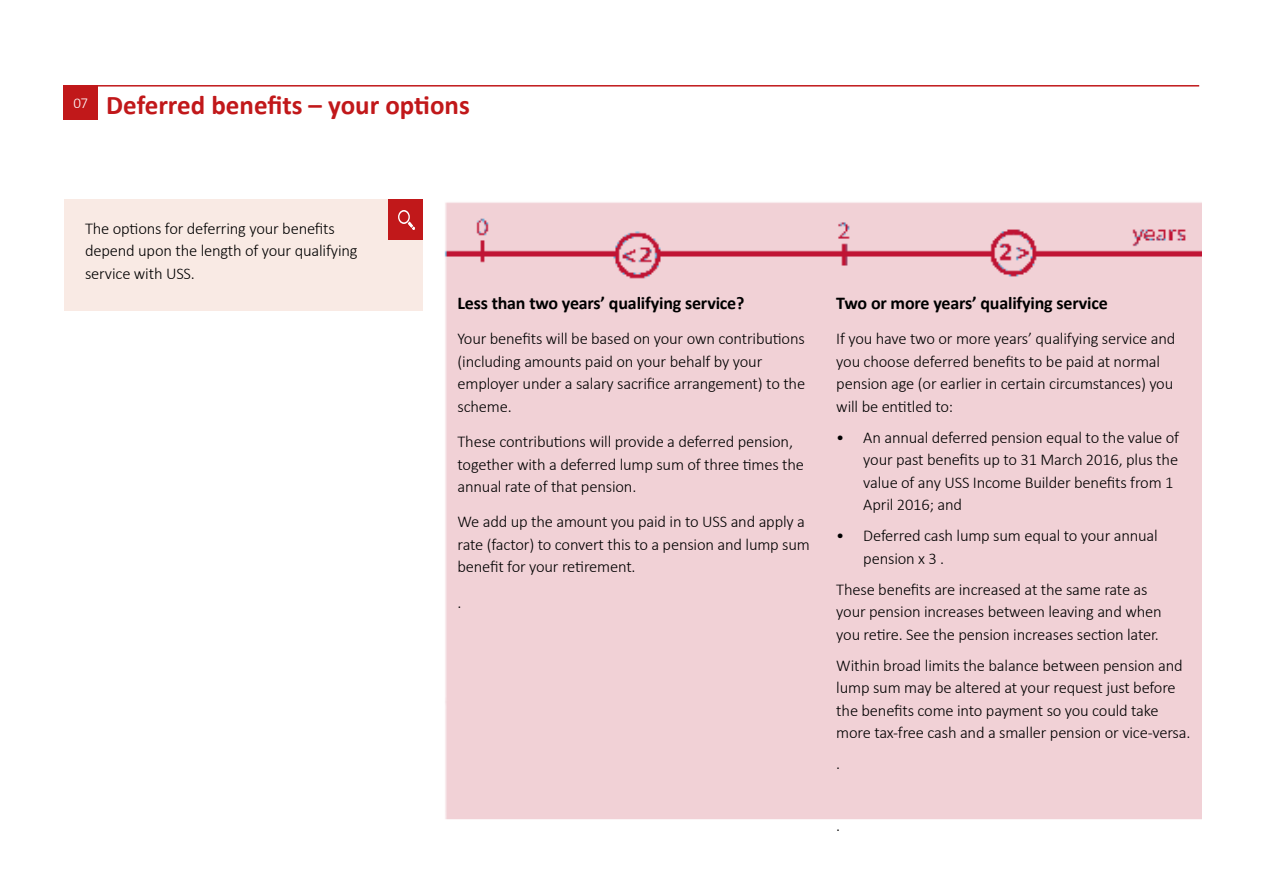
<style>
.page{position:relative;width:1263px;height:893px;background:#fff}
.page>*{position:absolute;margin:0;border:0;box-sizing:border-box;transform-origin:0 0}
.t1{font:700 27px "Calibri";color:#c1181a}
.t2{font:700 18px "Calibri";letter-spacing:-.01em;color:#000}
.t3{font:300 16.5px/22.5px "Calibri";letter-spacing:-.01em;color:#000}
</style>
<div class="page">
<div style="left:64px;top:85px;width:34px;height:34px;background:#c1181a"></div>
<hr style="left:64px;top:85px;width:1135px;height:2px;background:#c1181a">
<div style="left:444px;top:202px;width:757px;height:618px;background:#f1d1d6"></div>
<div style="left:64px;top:200px;width:358px;height:111px;background:#f9eae4"></div>
<div style="left:388px;top:200px;width:34px;height:40px;background:#c1181a"></div>
<svg style="left:398px;top:210px;width:17px;height:20px"></svg>
<h1 class="t1" style="left:73px;top:86px;width:398px"><sup>07</sup> Deferred benefits – your options</h1>
<p class="t3" style="left:85px;top:217px;width:274px">The options for deferring your benefits depend upon the length of your qualifying service with USS.</p>
<p class="t2" style="left:457px;top:290px;width:288px">Less than two years’ qualifying service?</p>
<p class="t3" style="left:457px;top:327px;width:349px">Your benefits will be based on your own contributions (including amounts paid on your behalf by your employer under a salary sacrifice arrangement) to the scheme.</p>
<p class="t3" style="left:457px;top:430px;width:348px">These contributions will provide a deferred pension, together with a deferred lump sum of three times the annual rate of that pension.</p>
<p class="t3" style="left:457px;top:510px;width:354px">We add up the amount you paid in to USS and apply a rate (factor) to convert this to a pension and lump sum benefit for your retirement.</p>
<p class="t3" style="left:457px;top:591px;width:6px">.</p>
<p class="t2" style="left:836px;top:290px;width:273px">Two or more years’ qualifying service</p>
<p class="t3" style="left:836px;top:327px;width:341px">If you have two or more years’ qualifying service and you choose deferred benefits to be paid at normal pension age (or earlier in certain circumstances) you will be entitled to:</p>
<p class="t3" style="left:863px;top:426px;width:317px;text-indent:-27px">• An annual deferred pension equal to the value of your past benefits up to 31 March 2016, plus the value of any USS Income Builder benefits from 1<br>April 2016; and</p>
<p class="t3" style="left:863px;top:524px;width:296px;text-indent:-27px">• Deferred cash lump sum equal to your annual pension x 3 .</p>
<p class="t3" style="left:836px;top:578px;width:327px">These benefits are increased at the same rate as your pension increases between leaving and when you retire. See the pension increases section later.</p>
<p class="t3" style="left:836px;top:654px;width:356px">Within broad limits the balance between pension and lump sum may be altered at your request just before the benefits come into payment so you could take more tax-free cash and a smaller pension or vice-versa.</p>
<p class="t3" style="left:836px;top:752px;width:6px">.</p>
<p class="t3" style="left:836px;top:814px;width:6px">.</p>
</div>
